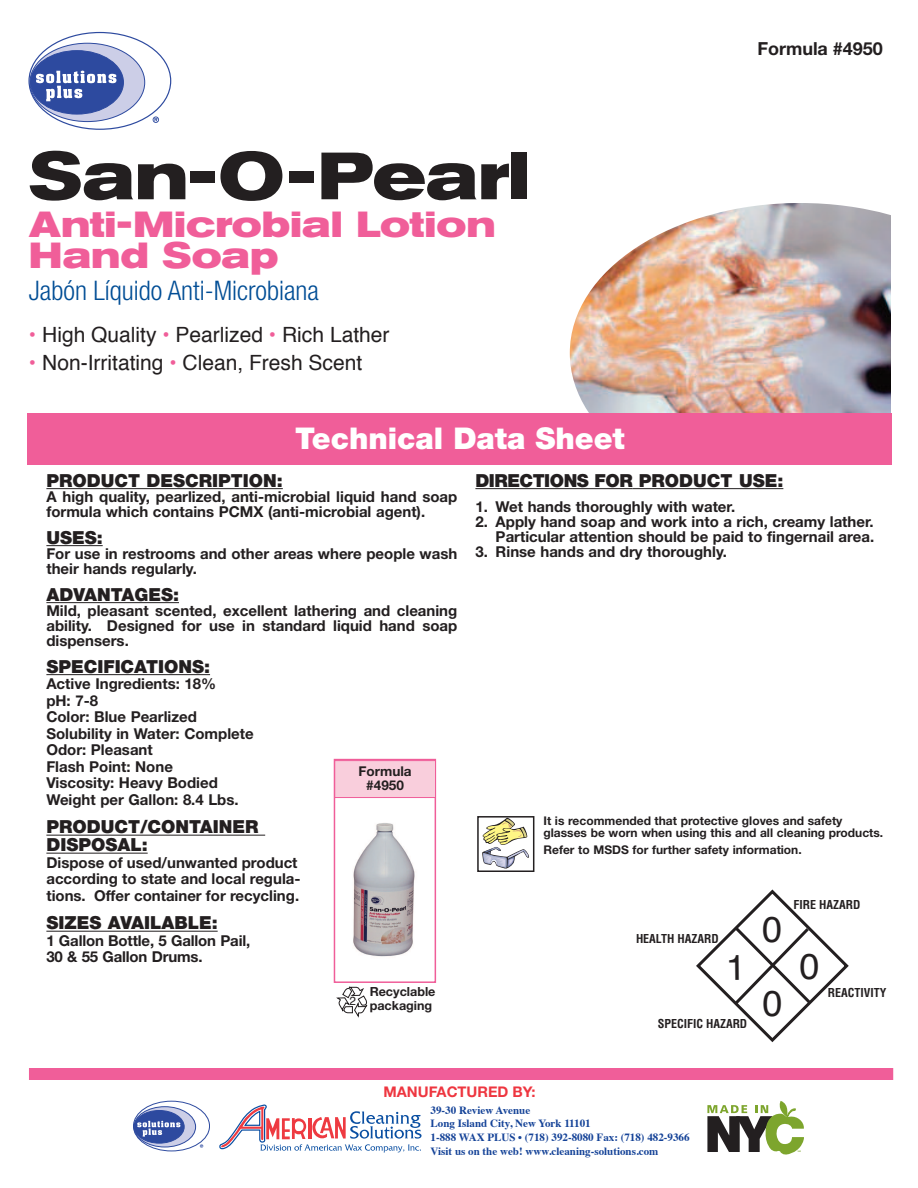
<style>
.page{position:relative;width:918px;height:1188px;background:#fff}
.page>*{position:absolute;margin:0;border:0;box-sizing:border-box;transform-origin:0 0}
.t1{font:700 expanded 66px "Akzidenz Grotesk BE";color:#231f20}
.t2{font:700 expanded 36px/31.5px "Akzidenz Grotesk BE";color:#f05e99}
.t3{font:36px "Helvetica";color:#231f20}
.t4{font:900 30px "Helvetica Neue";color:#fff}
.t5{font:300 condensed 27px "Helvetica Neue";color:#014d95}
.t6{font:21px "Helvetica";color:#231f20}
.t7{font:900 18px/18px "Helvetica Neue";color:#231f20}
.t8{font:900 18px "Helvetica Neue";letter-spacing:-.025em;color:#231f20}
.t9{font:700 18px "Helvetica Neue";color:#231f20}
.t10{font:700 15px/16.5px "Helvetica Neue";color:#231f20}
.t11{font:700 14.7px "Helvetica Neue";color:#ee3640}
.t12{font:700 13.5px/14.1px "Helvetica Neue";color:#231f20;text-align:center}
.t13{font:700 12.6px/13.6px "Helvetica Neue";color:#231f20}
.t14{font:700 12px/12px "Helvetica Neue";color:#231f20}
.t15{font:700 condensed 12px "Helvetica";color:#231f20}
.t16{font:11.85px "Helvetica";color:#231f20}
.t17{font:700 10.95px/13.5px "Times";color:#154398}
.s1{color:#f05e99}
</style>
<div class="page">
<img style="left:570px;top:203px;width:321px;height:211px">
<hr style="left:46px;top:488px;width:237px;height:1px;background:#231f20">
<hr style="left:46px;top:545px;width:57px;height:1px;background:#231f20">
<hr style="left:46px;top:602px;width:133px;height:1px;background:#231f20">
<hr style="left:46px;top:674px;width:164px;height:1px;background:#231f20">
<hr style="left:46px;top:835px;width:219px;height:1px;background:#231f20">
<hr style="left:46px;top:853px;width:102px;height:1px;background:#231f20">
<hr style="left:46px;top:931px;width:172px;height:1px;background:#231f20">
<hr style="left:475px;top:488px;width:157px;height:1px;background:#231f20">
<hr style="left:632px;top:488px;width:151px;height:1px;background:#231f20">
<div style="left:29px;top:1068px;width:864px;height:12px;background:#f05e99"></div>
<div style="left:28px;top:414px;width:864px;height:51px;background:#f05e99"></div>
<svg style="left:482px;top:819px;width:47px;height:50px"></svg>
<div style="left:477px;top:816px;width:57px;height:56px;border:2px solid #231f20"></div>
<svg style="left:707px;top:1101px;width:97px;height:54px"></svg>
<svg style="left:134px;top:1101px;width:76px;height:50px"></svg>
<div style="left:133px;top:1101px;width:77px;height:50px;border:1px solid #2d4a9f;border-radius:50%"></div>
<svg style="left:134px;top:1107px;width:62px;height:40px"></svg>
<div style="left:134px;top:1106px;width:62px;height:41px;border:1px solid #2d4a9f;border-radius:50%"></div>
<div style="left:134px;top:1110px;width:50px;height:33px;background:#2d4a9f;border-radius:50%"></div>
<div style="left:134px;top:1110px;width:50px;height:33px;border:1px solid #2d4a9f;border-radius:50%"></div>
<svg style="left:137px;top:1121px;width:43px;height:16px"></svg>
<svg style="left:200px;top:1144px;width:3px;height:4px"></svg>
<svg style="left:219px;top:1105px;width:203px;height:47px"></svg>
<svg style="left:30px;top:43px;width:115px;height:79px;fill:#cccee7"></svg>
<div style="left:31px;top:51px;width:92px;height:63px;background:#2d4a9f;border-radius:50%"></div>
<div style="left:30px;top:50px;width:94px;height:64px;border:1px solid #2d4a9f;border-radius:50%"></div>
<svg style="left:36px;top:71px;width:80px;height:30px"></svg>
<svg style="left:153px;top:116px;width:6px;height:7px"></svg>
<img style="left:353px;top:823px;width:62px;height:134px">
<div style="left:334px;top:759px;width:102px;height:224px;border:2px solid #f05e99"></div>
<div style="left:335px;top:761px;width:100px;height:36px;background:#f9cedc"></div>
<div style="left:334px;top:760px;width:102px;height:38px;border:1px solid #f05e99"></div>
<svg style="left:337px;top:987px;width:30px;height:30px"></svg>
<svg style="left:696px;top:889px;width:153px;height:154px"></svg>
<h1 class="t1" style="left:29px;top:153px;width:503px">San-O-Pearl</h1>
<h2 class="t2" style="left:29px;top:212px;width:468px">Anti-Microbial Lotion<br>Hand Soap</h2>
<h3 class="t5" style="left:29px;top:280px;width:292px">Jabón Líquido Anti-Microbiana</h3>
<h3 class="t6" style="left:29px;top:326px;width:362px"><span class="s1">•</span> High Quality <span class="s1">•</span> Pearlized <span class="s1">•</span> Rich Lather</h3>
<h3 class="t6" style="left:29px;top:354px;width:335px"><span class="s1">•</span> Non-Irritating <span class="s1">•</span> Clean, Fresh Scent</h3>
<h3 class="t4" style="left:295px;top:428px;width:331px">Technical Data Sheet</h3>
<p class="t9" style="left:757px;top:42px;width:127px">Formula #4950</p>
<p class="t7" style="left:46px;top:473px;width:238px">PRODUCT DESCRIPTION:</p>
<p class="t10" style="left:46px;top:490px;width:412px;line-height:15px">A high quality, pearlized, anti-microbial liquid hand soap formula which contains PCMX (anti-microbial agent).</p>
<p class="t7" style="left:46px;top:530px;width:58px">USES:</p>
<p class="t10" style="left:46px;top:547px;width:412px;line-height:15px">For use in restrooms and other areas where people wash their hands regularly.</p>
<p class="t7" style="left:46px;top:587px;width:134px">ADVANTAGES:</p>
<p class="t10" style="left:46px;top:604px;width:412px;line-height:15px;text-align:justify">Mild, pleasant scented, excellent lathering and cleaning ability. Designed for use in standard liquid hand soap dispensers.</p>
<p class="t7" style="left:46px;top:659px;width:165px">SPECIFICATIONS:</p>
<p class="t10" style="left:46px;top:677px;width:209px">Active Ingredients: 18%<br>pH: 7-8<br>Color: Blue Pearlized<br>Solubility in Water: Complete<br>Odor: Pleasant<br>Flash Point: None<br>Viscosity: Heavy Bodied<br>Weight per Gallon: 8.4 Lbs.</p>
<p class="t7" style="left:46px;top:819px;width:214px">PRODUCT/CONTAINER<br>DISPOSAL:</p>
<p class="t10" style="left:46px;top:856px;width:256px">Dispose of used/unwanted product according to state and local regula&shy;tions. Offer container for recycling.</p>
<p class="t7" style="left:46px;top:915px;width:173px">SIZES AVAILABLE:</p>
<p class="t10" style="left:46px;top:934px;width:205px">1 Gallon Bottle, 5 Gallon Pail,<br>30 &amp; 55 Gallon Drums.</p>
<p class="t12" style="left:359px;top:765px;width:55px">Formula #4950</p>
<p class="t8" style="left:475px;top:474px;width:309px">DIRECTIONS FOR PRODUCT USE:</p>
<p class="t10" style="left:475px;top:500px;width:261px">1. Wet hands thoroughly with water.</p>
<p class="t10" style="left:475px;top:516px;width:400px;line-height:15px;text-align:right">2. Apply hand soap and work into a rich, creamy lather.<br>Particular attention should be paid to fingernail area.</p>
<p class="t10" style="left:475px;top:545px;width:253px">3. Rinse hands and dry thoroughly.</p>
<p class="t14" style="left:544px;top:816px;width:341px">It is recommended that protective gloves and safety glasses be worn when using this and all cleaning products.</p>
<p class="t14" style="left:544px;top:845px;width:260px">Refer to MSDS for further safety information.</p>
<p class="t15" style="left:636px;top:932px;width:84px">HEALTH HAZARD</p>
<h2 class="t3" style="left:762px;top:914px;width:22px">0</h2>
<p class="t15" style="left:794px;top:898px;width:68px">FIRE HAZARD</p>
<h2 class="t3" style="left:800px;top:952px;width:22px">0</h2>
<p class="t16" style="left:349px;top:996px;width:8px">2</p>
<p class="t13" style="left:370px;top:986px;width:67px">Recyclable packaging</p>
<p class="t15" style="left:658px;top:1016px;width:91px">SPECIFIC HAZARD</p>
<h2 class="t3" style="left:762px;top:989px;width:22px">0</h2>
<p class="t15" style="left:828px;top:986px;width:60px">REACTIVITY</p>
<p class="t11" style="left:384px;top:1086px;width:153px">MANUFACTURED BY:</p>
<p class="t17" style="left:431px;top:1104px;width:261px">39-30 Review Avenue<br>Long Island City, New York 11101<br>1-888 WAX PLUS • (718) 392-8080 Fax: (718) 482-9366<br>Visit us on the web! www.cleaning-solutions.com</p>
</div>
